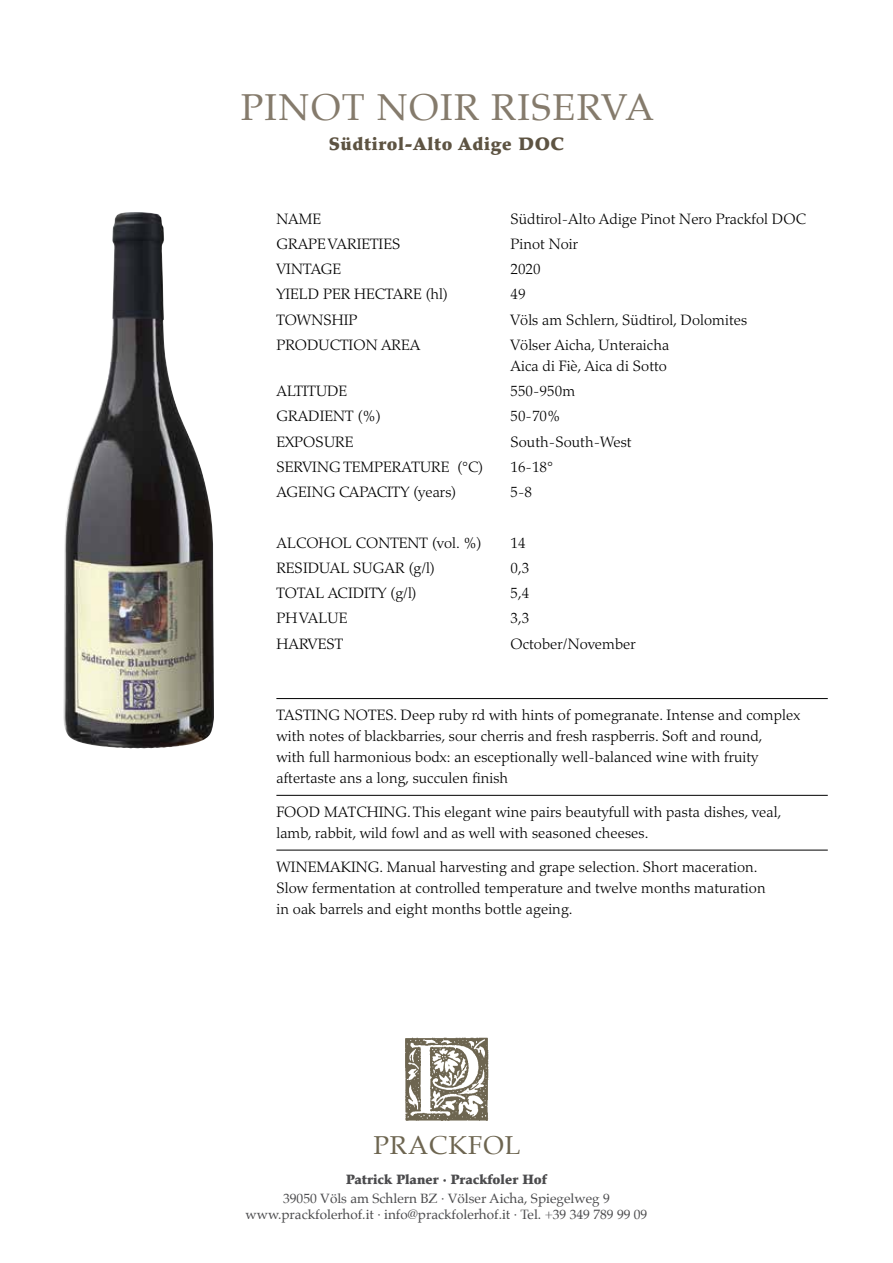
<style>
.page{position:relative;width:893px;height:1263px;background:#fff}
.page>*{position:absolute;margin:0;border:0;box-sizing:border-box;transform-origin:0 0}
.t1{font:37.5px "Palatino";letter-spacing:.035em;color:#857b6c}
.t2{font:25.95px "Palatino";letter-spacing:.035em;color:#6d6550}
.t3{font:900 18px "Palatino";letter-spacing:.035em;color:#5d5342}
.t4{font:300 15px/21px "Palatino";letter-spacing:.005em;color:#000}
.t5{font:13.5px/16.5px "Palatino";color:#4b4b4d;text-align:center}
.t6{font:900 13.5px "Palatino";color:#4b4b4d}
</style>
<div class="page">
<img style="left:405px;top:1037px;width:84px;height:84px">
<hr style="left:276px;top:698px;width:552px;height:1px;background:#000">
<hr style="left:276px;top:795px;width:552px;height:1px;background:#000">
<hr style="left:276px;top:850px;width:552px;height:1px;background:#000">
<img style="left:63px;top:212px;width:151px;height:536px">
<h1 class="t1" style="left:241px;top:76px;width:415px">PINOT NOIR RISERVA</h1>
<p class="t3" style="left:329px;top:133px;width:237px">Südtirol-Alto Adige DOC</p>
<p class="t4" style="left:276px;top:208px;width:46px">NAME</p>
<p class="t4" style="left:510px;top:208px;width:297px">Südtirol-Alto Adige Pinot Nero Prackfol DOC</p>
<p class="t4" style="left:276px;top:233px;width:126px">GRAPE VARIETIES</p>
<p class="t4" style="left:510px;top:233px;width:69px">Pinot Noir</p>
<p class="t4" style="left:276px;top:259px;width:66px">VINTAGE</p>
<p class="t4" style="left:510px;top:259px;width:32px">2020</p>
<p class="t4" style="left:276px;top:284px;width:173px">YIELD PER HECTARE (hl)</p>
<p class="t4" style="left:510px;top:284px;width:17px">49</p>
<p class="t4" style="left:276px;top:309px;width:83px">TOWNSHIP</p>
<p class="t4" style="left:510px;top:309px;width:238px">Völs am Schlern, Südtirol, Dolomites</p>
<p class="t4" style="left:276px;top:334px;width:146px">PRODUCTION AREA</p>
<p class="t4" style="left:510px;top:334px;width:160px">Völser Aicha, Unteraicha<br>Aica di Fiè, Aica di Sotto</p>
<p class="t4" style="left:276px;top:381px;width:72px">ALTITUDE</p>
<p class="t4" style="left:510px;top:381px;width:66px">550-950m</p>
<p class="t4" style="left:276px;top:406px;width:106px">GRADIENT (%)</p>
<p class="t4" style="left:510px;top:406px;width:52px">50-70%</p>
<p class="t4" style="left:276px;top:431px;width:78px">EXPOSURE</p>
<p class="t4" style="left:510px;top:431px;width:123px">South-South-West</p>
<p class="t4" style="left:276px;top:456px;width:209px">SERVING TEMPERATURE (°C)</p>
<p class="t4" style="left:510px;top:456px;width:44px">16-18°</p>
<p class="t4" style="left:276px;top:482px;width:182px">AGEING CAPACITY (years)</p>
<p class="t4" style="left:510px;top:482px;width:23px">5-8</p>
<p class="t4" style="left:276px;top:532px;width:207px">ALCOHOL CONTENT (vol. %)</p>
<p class="t4" style="left:510px;top:532px;width:17px">14</p>
<p class="t4" style="left:276px;top:557px;width:160px">RESIDUAL SUGAR (g/l)</p>
<p class="t4" style="left:510px;top:557px;width:20px">0,3</p>
<p class="t4" style="left:276px;top:583px;width:142px">TOTAL ACIDITY (g/l)</p>
<p class="t4" style="left:510px;top:583px;width:20px">5,4</p>
<p class="t4" style="left:276px;top:608px;width:72px">PH VALUE</p>
<p class="t4" style="left:510px;top:608px;width:20px">3,3</p>
<p class="t4" style="left:276px;top:633px;width:68px">HARVEST</p>
<p class="t4" style="left:510px;top:633px;width:127px">October/November</p>
<p class="t4" style="left:276px;top:705px;width:525px">TASTING NOTES. Deep ruby rd with hints of pomegranate. Intense and complex with notes of blackbarries, sour cherris and fresh raspberris. Soft and round,<br>with full harmonious bodx: an esceptionally well-balanced wine with fruity aftertaste ans a long, succulen finish</p>
<p class="t4" style="left:276px;top:801px;width:506px">FOOD MATCHING. This elegant wine pairs beautyfull with pasta dishes, veal, lamb, rabbit, wild fowl and as well with seasoned cheeses.</p>
<p class="t4" style="left:276px;top:856px;width:491px">WINEMAKING. Manual harvesting and grape selection. Short maceration.<br>Slow fermentation at controlled temperature and twelve months maturation in oak barrels and eight months bottle ageing.</p>
<h2 class="t2" style="left:373px;top:1123px;width:149px">PRACKFOL</h2>
<p class="t6" style="left:346px;top:1171px;width:202px">Patrick Planer · Prackfoler Hof</p>
<p class="t5" style="left:246px;top:1190px;width:403px">39050 Völs am Schlern BZ · Völser Aicha, Spiegelweg 9 www.prackfolerhof.it · info@prackfolerhof.it · Tel. +39 349 789 99 09</p>
</div>
